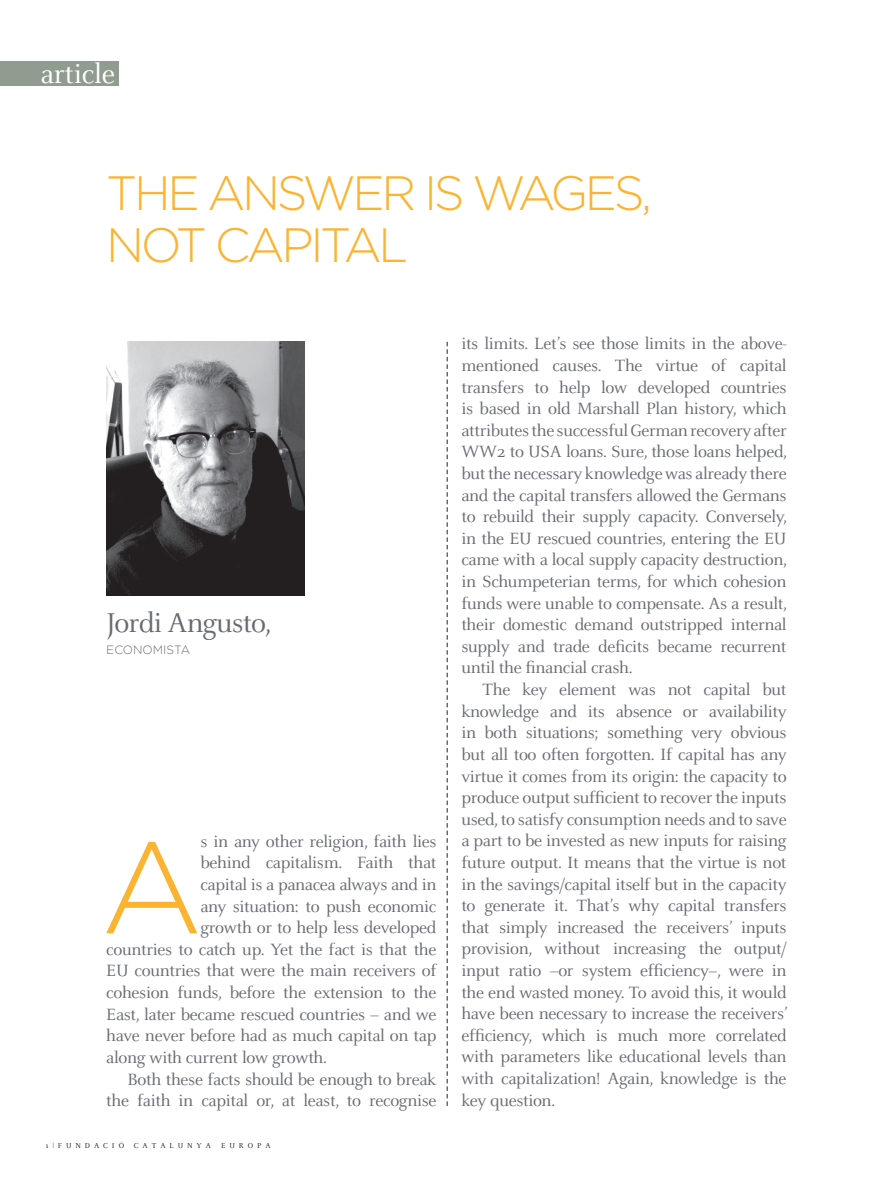
<style>
.page{position:relative;width:893px;height:1191px;background:#fff}
.page>*{position:absolute;margin:0;border:0;box-sizing:border-box;transform-origin:0 0}
.t1{font:300 129.6px "Gotham";color:#fab432}
.t2{font:300 48.15px/51.4px "Gotham";letter-spacing:-.07em;color:#fab432}
.t3{font:30px "Celeste";letter-spacing:-.03em;color:#676b71}
.t4{font:30px "Celeste";letter-spacing:-.01em;color:#fff}
.t5{font:18px/21.6px "Celeste";letter-spacing:-.02em;color:#676b71}
.t6{font:300 12px "Gotham";color:#676b71}
.t7{font:7.8px "Celeste";letter-spacing:.5em;color:#1e1c1f}
</style>
<div class="page">
<svg style="left:446px;top:342px;width:2px;height:764px"></svg>
<div style="left:0;top:61px;width:118px;height:24px;background:#8f9c8f"></div>
<img style="left:106px;top:342px;width:198px;height:253px">
<h3 class="t4" style="left:40px;top:59px;width:76px">article</h3>
<h2 class="t2" style="left:106px;top:167px;width:547px">THE ANSWER IS WAGES,<br>NOT CAPITAL</h2>
<h3 class="t3" style="left:106px;top:607px;width:167px">Jordi Angusto,</h3>
<p class="t6" style="left:106px;top:643px;width:85px">ECONOMISTA</p>
<h1 class="t1" style="left:101px;top:817px;width:104px">A</h1>
<p class="t5" style="left:200px;top:831px;width:238px">s in any other religion, faith lies</p>
<p class="t5" style="left:200px;top:852px;width:238px">behind capitalism. Faith that</p>
<p class="t5" style="left:200px;top:874px;width:238px">capital is a panacea always and in</p>
<p class="t5" style="left:200px;top:896px;width:238px">any situation: to push economic</p>
<p class="t5" style="left:200px;top:917px;width:238px">growth or to help less developed</p>
<p class="t5" style="left:106px;top:939px;width:332px">countries to catch up. Yet the fact is that the</p>
<p class="t5" style="left:106px;top:960px;width:332px">EU countries that were the main receivers of</p>
<p class="t5" style="left:106px;top:982px;width:332px">cohesion funds, before the extension to the</p>
<p class="t5" style="left:106px;top:1004px;width:332px">East, later became rescued countries – and we</p>
<p class="t5" style="left:106px;top:1025px;width:332px">have never before had as much capital on tap</p>
<p class="t5" style="left:106px;top:1047px;width:222px">along with current low growth.</p>
<p class="t5" style="left:128px;top:1068px;width:310px">Both these facts should be enough to break</p>
<p class="t5" style="left:106px;top:1090px;width:332px">the faith in capital or, at least, to recognise</p>
<p class="t7" style="left:45px;top:1141px;width:81px">1|fundació</p>
<p class="t7" style="left:134px;top:1141px;width:79px">Catalunya</p>
<p class="t7" style="left:221px;top:1141px;width:51px">europa</p>
<p class="t5" style="left:461px;top:333px;width:327px">its limits. Let’s see those limits in the above&shy;mentioned causes. The virtue of capital transfers to help low developed countries is based in old Marshall Plan history, which attributes the successful German recovery after WW2 to USA loans. Sure, those loans helped, but the necessary knowledge was already there and the capital transfers allowed the Germans to rebuild their supply capacity. Conversely, in the EU rescued countries, entering the EU came with a local supply capacity destruction, in Schumpeterian terms, for which cohesion funds were unable to compensate. As a result, their domestic demand outstripped internal supply and trade deficits became recurrent until the financial crash.</p>
<p class="t5" style="left:461px;top:679px;width:328px;text-align:justify;text-indent:21px">The key element was not capital but knowledge and its absence or availability in both situations; something very obvious but all too often forgotten. If capital has any virtue it comes from its origin: the capacity to produce output sufficient to recover the inputs used, to satisfy consumption needs and to save a part to be invested as new inputs for raising future output. It means that the virtue is not in the savings/capital itself but in the capacity to generate it. That’s why capital transfers that simply increased the receivers’ inputs provision, without increasing the output/ input ratio –or system efficiency–, were in the end wasted money. To avoid this, it would have been necessary to increase the receivers’ efficiency, which is much more correlated with parameters like educational levels than with capitalization! Again, knowledge is the key question.</p>
</div>
